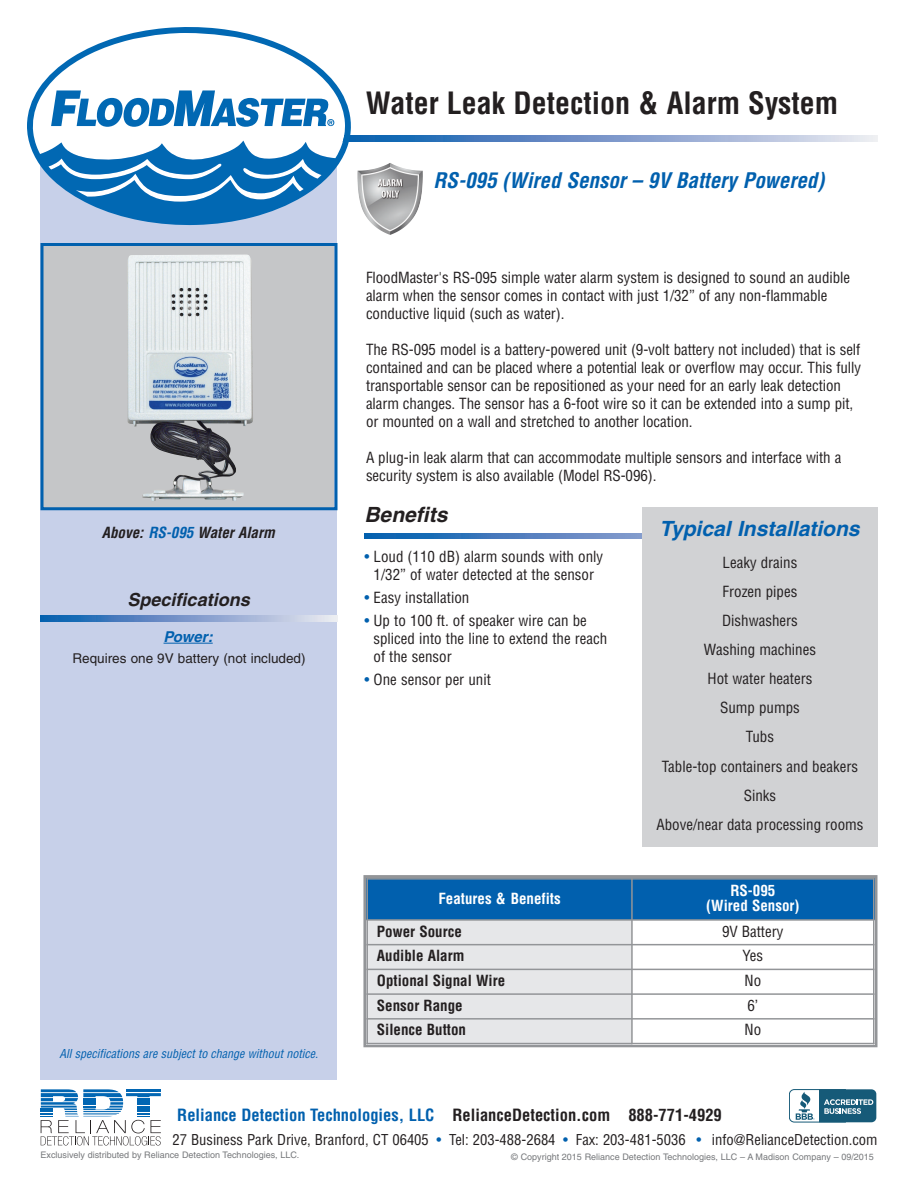
<style>
.page{position:relative;width:918px;height:1188px;background:#fff}
.page>*{position:absolute;margin:0;border:0;box-sizing:border-box;transform-origin:0 0}
.t1{font:700 condensed 30px "Helvetica";color:#231f20}
.t2{font:italic 700 condensed 21px "Helvetica";color:#0160ae}
.t3{font:italic 700 21px "Helvetica";color:#0160ae}
.t4{font:italic 700 21px "Helvetica";color:#231f20}
.t5{font:italic 700 18px "Helvetica";color:#231f20}
.t6{font:700 condensed 16.5px "Helvetica";color:#0160ae}
.t7{font:condensed 15px/18px "Helvetica";letter-spacing:-.005em;color:#231f20}
.t8{font:700 condensed 15px "Helvetica";color:#231f20}
.t9{font:700 condensed 15px/15px "Helvetica";color:#fff;text-align:center}
.t10{font:italic 700 condensed 15px "Helvetica";color:#231f20}
.t11{font:italic 700 15px "Helvetica";letter-spacing:-.005em;color:#0160ae}
.t12{font:condensed 14.7px "Helvetica";color:#231f20}
.t13{font:13.5px "Helvetica";color:#231f20}
.t14{font:italic condensed 12px "Helvetica";color:#0160ae}
.t15{font:9px "Helvetica";color:#76787b}
.s1{color:#0160ae}
.s2{color:#231f20}
</style>
<div class="page">
<div style="left:363px;top:875px;width:515px;height:172px;border:3px solid #939598"></div>
<div style="left:366px;top:878px;width:266px;height:42px;background:#0160ae"></div>
<div style="left:632px;top:878px;width:242px;height:42px;background:#0160ae"></div>
<div style="left:366px;top:920px;width:266px;height:25px;background:#e6e7e9"></div>
<div style="left:366px;top:945px;width:266px;height:24px;background:#e6e7e9"></div>
<div style="left:366px;top:969px;width:266px;height:25px;background:#e6e7e9"></div>
<div style="left:366px;top:994px;width:266px;height:25px;background:#e6e7e9"></div>
<div style="left:366px;top:1019px;width:266px;height:25px;background:#e6e7e9"></div>
<hr style="left:366px;top:878px;width:2px;height:166px;background:#939598">
<hr style="left:631px;top:878px;width:2px;height:166px;background:#939598">
<hr style="left:873px;top:878px;width:1px;height:166px;background:#939598">
<hr style="left:366px;top:878px;width:509px;height:2px;background:#939598">
<hr style="left:366px;top:919px;width:509px;height:2px;background:#939598">
<hr style="left:366px;top:944px;width:509px;height:1px;background:#939598">
<hr style="left:366px;top:969px;width:509px;height:1px;background:#939598">
<hr style="left:366px;top:993px;width:509px;height:2px;background:#939598">
<hr style="left:366px;top:1018px;width:509px;height:2px;background:#939598">
<hr style="left:366px;top:1043px;width:509px;height:1px;background:#939598">
<svg style="left:351px;top:135px;width:526px;height:7px;background:#7b9dcd"></svg>
<div style="left:40px;top:151px;width:298px;height:929px;background:#c7d0e9"></div>
<div style="left:44px;top:246px;width:290px;height:261px;background:#c5c6c8"></div>
<div style="left:40px;top:243px;width:298px;height:267px;border:3px solid #0160ae"></div>
<img style="left:127px;top:255px;width:126px;height:246px">
<hr style="left:164px;top:643px;width:49px;height:1px;background:#0160ae">
<svg style="left:364px;top:533px;width:278px;height:6px;background:#447bbd"></svg>
<svg style="left:27px;top:27px;width:324px;height:198px"></svg>
<svg style="left:32px;top:33px;width:313px;height:169px"></svg>
<div style="left:642px;top:508px;width:236px;height:339px;background:#d1d2d4"></div>
<svg style="left:40px;top:616px;width:298px;height:5px"></svg>
<svg style="left:41px;top:1089px;width:120px;height:56px"></svg>
<svg style="left:789px;top:1089px;width:87px;height:33px"></svg>
<h1 class="t1" style="left:366px;top:86px;width:474px">Water Leak Detection &amp; Alarm System</h1>
<h2 class="t2" style="left:434px;top:169px;width:392px">RS-095 (Wired Sensor – 9V Battery Powered)</h2>
<p class="t10" style="left:102px;top:524px;width:174px">Above: <span class="s1">RS-095</span> Water Alarm</p>
<p class="t5" style="left:128px;top:593px;width:124px">Specifications</p>
<p class="t11" style="left:164px;top:631px;width:51px">Power:</p>
<p class="t13" style="left:73px;top:654px;width:234px">Requires one 9V battery (not included)</p>
<p class="t14" style="left:60px;top:1047px;width:260px">All specifications are subject to change without notice.</p>
<p class="t7" style="left:366px;top:268px;width:486px">FloodMaster's RS-095 simple water alarm system is designed to sound an audible alarm when the sensor comes in contact with just 1/32” of any non-flammable conductive liquid (such as water).</p>
<p class="t7" style="left:366px;top:340px;width:497px">The RS-095 model is a battery-powered unit (9-volt battery not included) that is self contained and can be placed where a potential leak or overflow may occur. This fully transportable sensor can be repositioned as your need for an early leak detection alarm changes. The sensor has a 6-foot wire so it can be extended into a sump pit, or mounted on a wall and stretched to another location.</p>
<p class="t7" style="left:366px;top:448px;width:477px">A plug-in leak alarm that can accommodate multiple sensors and interface with a security system is also available (Model RS-096).</p>
<h2 class="t4" style="left:364px;top:507px;width:84px">Benefits</h2>
<p class="t7" style="left:364px;top:547px;width:240px;text-align:center"><span class="s1">•</span> Loud (110 dB) alarm sounds with only<br>1/32” of water detected at the sensor</p>
<p class="t7" style="left:364px;top:588px;width:106px"><span class="s1">•</span> Easy installation</p>
<p class="t7" style="left:374px;top:612px;width:235px;text-indent:-9px"><span class="s1">•</span> Up to 100 ft. of speaker wire can be spliced into the line to extend the reach of the sensor</p>
<p class="t7" style="left:364px;top:671px;width:128px"><span class="s1">•</span> One sensor per unit</p>
<h2 class="t3" style="left:660px;top:521px;width:202px">Typical Installations</h2>
<p class="t7" style="left:656px;top:548px;width:209px;line-height:29.1px;text-align:center">Leaky drains<br>Frozen pipes<br>Dishwashers<br>Washing machines<br>Hot water heaters<br>Sump pumps<br>Tubs<br>Table-top containers and beakers<br>Sinks<br>Above/near data processing rooms</p>
<p class="t9" style="left:438px;top:891px;width:124px">Features &amp; Benefits</p>
<p class="t9" style="left:706px;top:883px;width:95px">RS-095<br>(Wired Sensor)</p>
<p class="t8" style="left:377px;top:923px;width:86px">Power Source</p>
<p class="t7" style="left:722px;top:922px;width:63px">9V Battery</p>
<p class="t8" style="left:377px;top:947px;width:89px">Audible Alarm</p>
<p class="t7" style="left:742px;top:947px;width:22px">Yes</p>
<p class="t8" style="left:377px;top:972px;width:130px">Optional Signal Wire</p>
<p class="t7" style="left:745px;top:972px;width:18px">No</p>
<p class="t8" style="left:377px;top:997px;width:87px">Sensor Range</p>
<p class="t7" style="left:747px;top:997px;width:12px">6’</p>
<p class="t8" style="left:377px;top:1021px;width:91px">Silence Button</p>
<p class="t7" style="left:745px;top:1021px;width:18px">No</p>
<p class="t6" style="left:177px;top:1106px;width:546px">Reliance Detection Technologies, LLC <span class="s2">RelianceDetection.com 888-771-4929</span></p>
<p class="t12" style="left:172px;top:1132px;width:707px">27 Business Park Drive, Branford, CT 06405 <span class="s1">•</span> Tel: 203-488-2684 <span class="s1">•</span> Fax: 203-481-5036 <span class="s1">•</span> info@RelianceDetection.com</p>
<p class="t15" style="left:41px;top:1152px;width:260px">Exclusively distributed by Reliance Detection Technologies, LLC.</p>
<p class="t15" style="left:511px;top:1153px;width:364px">© Copyright 2015 Reliance Detection Technologies, LLC – A Madison Company – 09/2015</p>
</div>
